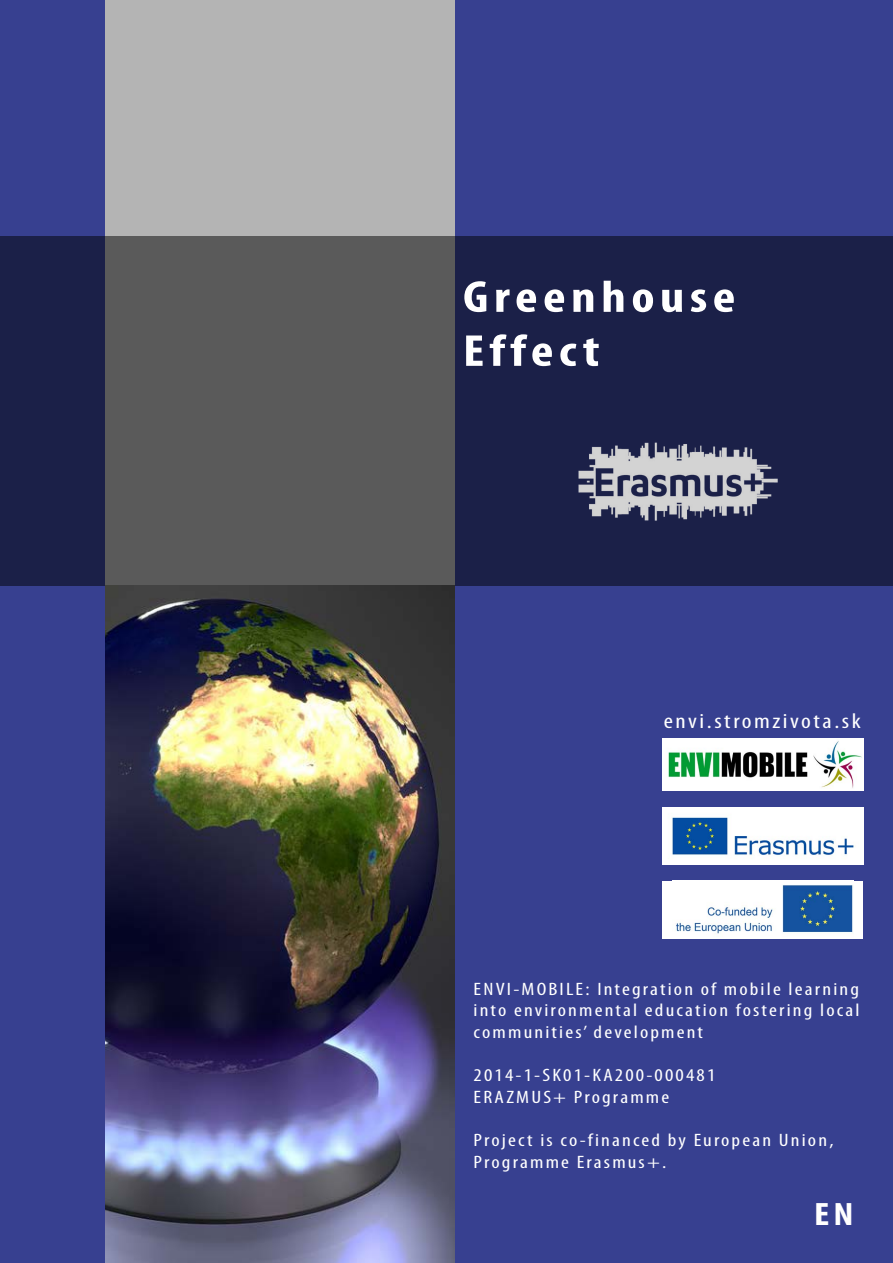
<style>
.page{position:relative;width:893px;height:1263px;background:#374090}
.page>*{position:absolute;margin:0;border:0;box-sizing:border-box;transform-origin:0 0}
.t1{font:700 condensed 45px/54px "Myriad Pro";letter-spacing:.1em;color:#fff;scale:1.2 1}
.t2{font:700 condensed 32.55px "Myriad Pro";color:#fff;scale:1.2 1}
.t3{font:condensed 21.15px "Myriad Pro";letter-spacing:.1em;color:#fff;scale:1.2 1}
.t4{font:condensed 18px/21.6px "Myriad Pro";letter-spacing:.1em;color:#fff;scale:1.2 1}
</style>
<div class="page">
<div style="left:105px;top:0;width:350px;height:1263px;background:#b4b4b4"></div>
<svg style="left:0;top:236px;width:893px;height:350px;background:#35384f"></svg>
<img style="left:662px;top:738px;width:201px;height:52px">
<img style="left:662px;top:807px;width:201px;height:57px">
<img style="left:571px;top:432px;width:214px;height:98px">
<div style="left:662px;top:881px;width:201px;height:57px;background:#fff"></div>
<img style="left:676px;top:885px;width:177px;height:49px">
<img style="left:105px;top:586px;width:350px;height:677px">
<h1 class="t1" style="left:463px;top:269px;width:228px">Greenhouse<br>Effect</h1>
<p class="t3" style="left:664px;top:709px;width:166px">envi.stromzivota.sk</p>
<p class="t4" style="left:474px;top:978px;width:323px;text-align:justify">ENVI-MOBILE: Integration of mobile learning into environmental education fostering local communities’ development</p>
<p class="t4" style="left:474px;top:1064px;width:203px">2014-1-SK01-KA200-000481<br>ERAZMUS+ Programme</p>
<p class="t4" style="left:474px;top:1129px;width:301px">Project is co-financed by European Union,<br>Programme Erasmus+.</p>
<h2 class="t2" style="left:814px;top:1194px;width:34px">EN</h2>
</div>
